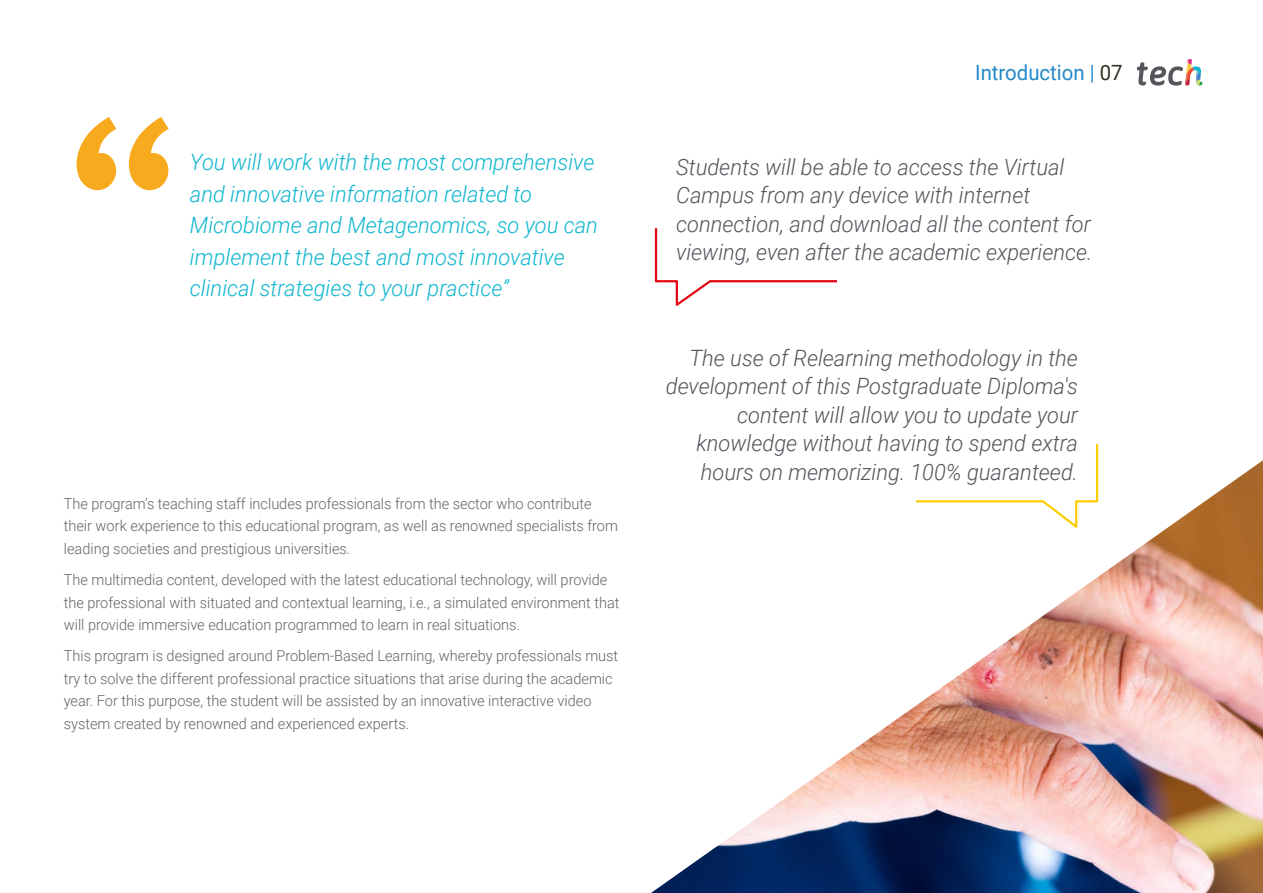
<style>
.page{position:relative;width:1263px;height:893px;background:#fff}
.page>*{position:absolute;margin:0;border:0;box-sizing:border-box;transform-origin:0 0}
.t1{font:italic 300 22.5px/28.5px "Roboto";color:#52555b;text-align:right}
.t2{font:italic 300 22.5px/31.5px "Roboto";color:#0fb6cf}
.t3{font:21px "Roboto";color:#2488c9}
.t4{font:300 15px/22.5px "Roboto";color:#61646a}
.s1{color:#312e20}
</style>
<div class="page">
<svg style="left:77px;top:117px;width:92px;height:73px"></svg>
<img style="left:651px;top:460px;width:612px;height:433px">
<svg style="left:654px;top:228px;width:183px;height:78px"></svg>
<svg style="left:1137px;top:59px;width:65px;height:27px"></svg>
<h1 class="t2" style="left:190px;top:146px;width:409px">You will work with the most comprehensive and innovative information related to Microbiome and Metagenomics, so you can implement the best and most innovative clinical strategies to your practice”</h1>
<p class="t4" style="left:64px;top:492px;width:556px">The program’s teaching staff includes professionals from the sector who contribute their work experience to this educational program, as well as renowned specialists from leading societies and prestigious universities.</p>
<p class="t4" style="left:64px;top:568px;width:557px">The multimedia content, developed with the latest educational technology, will provide the professional with situated and contextual learning, i.e., a simulated environment that will provide immersive education programmed to learn in real situations.</p>
<p class="t4" style="left:64px;top:644px;width:556px">This program is designed around Problem-Based Learning, whereby professionals must try to solve the different professional practice situations that arise during the academic year. For this purpose, the student will be assisted by an innovative interactive video system created by renowned and experienced experts.</p>
<h2 class="t3" style="left:975px;top:57px;width:149px">Introduction | <span class="s1">07</span></h2>
<h1 class="t1" style="left:676px;top:152px;width:418px;text-align:left">Students will be able to access the Virtual Campus from any device with internet connection, and download all the content for viewing, even after the academic experience.</h1>
<h1 class="t1" style="left:666px;top:342px;width:414px">The use of Relearning methodology in the development of this Postgraduate Diploma's content will allow you to update your knowledge without having to spend extra hours on memorizing. 100% guaranteed.</h1>
</div>
